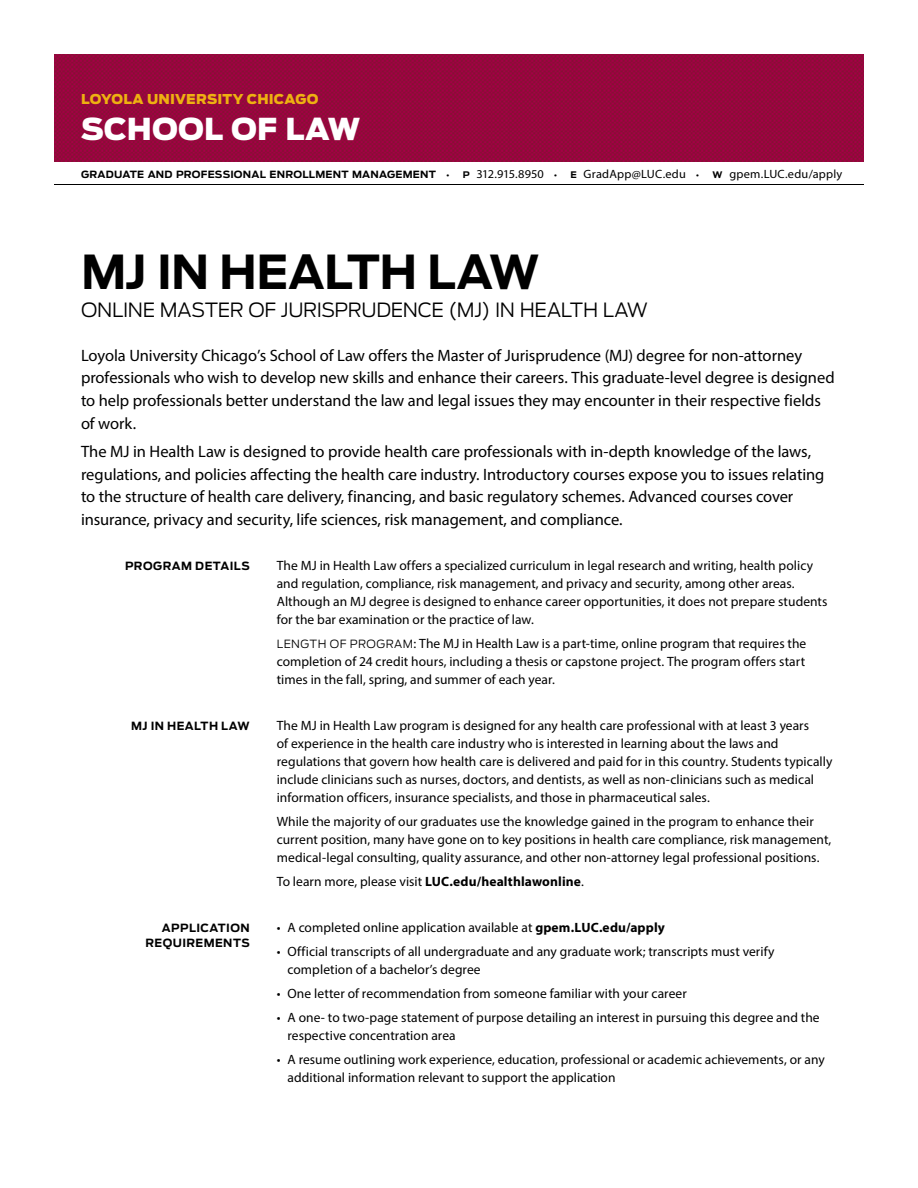
<style>
.page{position:relative;width:918px;height:1188px;background:#fff}
.page>*{position:absolute;margin:0;border:0;box-sizing:border-box;transform-origin:0 0}
.t1{font:700 46.5px "Antenna";letter-spacing:-.015em;color:#000}
.t2{font:900 30px "Antenna";letter-spacing:.005em;color:#fff}
.t3{font:300 19.5px "Antenna";letter-spacing:-.015em;color:#000}
.t4{font:16.5px/22.5px "Myriad Pro";letter-spacing:-.005em;color:#000}
.t5{font:13.5px/18px "Myriad Pro";letter-spacing:.005em;color:#000}
.t6{font:900 13.5px "Antenna";letter-spacing:.01em;color:#eeb111}
.t7{font:12px "Myriad Pro";letter-spacing:.015em;color:#000}
.t8{font:12px "Myriad Pro";letter-spacing:-.02em;color:#000}
.t9{font:700 11.25px/15px "Antenna";letter-spacing:.04em;color:#000;text-align:right}
.t10{font:700 9.9px "Antenna";letter-spacing:.02em;color:#000}
.s1{font-family:"Myriad Pro";font-weight:400}
.s2{font-family:"Antenna";font-weight:700;font-size:9px}
.s3{font-size:9.9px}
.s4{font-family:"Antenna";font-weight:300;font-size:11.25px}
.s5{font-weight:700}
</style>
<div class="page">
<img style="left:54px;top:54px;width:810px;height:108px">
<hr style="left:54px;top:184px;width:810px;height:1px;background:#000">
<p class="t6" style="left:81px;top:90px;width:239px">LOYOLA UNIVERSITY CHICAGO</p>
<h2 class="t2" style="left:81px;top:108px;width:281px">SCHOOL OF LAW</h2>
<p class="t10" style="left:81px;top:167px;width:370px">GRADUATE AND PROFESSIONAL ENROLLMENT MANAGEMENT <span class="s1">•</span></p>
<p class="t8" style="left:463px;top:166px;width:96px"><span class="s2">P</span> 312.915.8950 <span class="s3">•</span></p>
<p class="t7" style="left:571px;top:166px;width:130px"><span class="s2">E</span> GradApp@LUC.edu <span class="s3">•</span></p>
<p class="t7" style="left:713px;top:166px;width:131px"><span class="s2">W</span> gpem.LUC.edu/apply</p>
<h1 class="t1" style="left:81px;top:240px;width:460px">MJ IN HEALTH LAW</h1>
<h3 class="t3" style="left:81px;top:298px;width:569px">ONLINE MASTER OF JURISPRUDENCE (MJ) IN HEALTH LAW</h3>
<p class="t4" style="left:81px;top:344px;width:755px">Loyola University Chicago’s School of Law offers the Master of Jurisprudence (MJ) degree for non-attorney professionals who wish to develop new skills and enhance their careers. This graduate-level degree is designed to help professionals better understand the law and legal issues they may encounter in their respective fields of work.</p>
<p class="t4" style="left:81px;top:440px;width:745px">The MJ in Health Law is designed to provide health care professionals with in-depth knowledge of the laws, regulations, and policies affecting the health care industry. Introductory courses expose you to issues relating to the structure of health care delivery, financing, and basic regulatory schemes. Advanced courses cover insurance, privacy and security, life sciences, risk management, and compliance.</p>
<p class="t9" style="left:125px;top:559px;width:126px">PROGRAM DETAILS</p>
<p class="t5" style="left:277px;top:556px;width:552px">The MJ in Health Law offers a specialized curriculum in legal research and writing, health policy and regulation, compliance, risk management, and privacy and security, among other areas.<br>Although an MJ degree is designed to enhance career opportunities, it does not prepare students for the bar examination or the practice of law.</p>
<p class="t5" style="left:277px;top:634px;width:531px;text-align:justify"><span class="s4">LENGTH OF PROGRAM</span>: The MJ in Health Law is a part-time, online program that requires the completion of 24 credit hours, including a thesis or capstone project. The program offers start times in the fall, spring, and summer of each year.</p>
<p class="t9" style="left:131px;top:718px;width:120px">MJ IN HEALTH LAW</p>
<p class="t5" style="left:277px;top:716px;width:557px">The MJ in Health Law program is designed for any health care professional with at least 3 years<br>of experience in the health care industry who is interested in learning about the laws and regulations that govern how health care is delivered and paid for in this country. Students typically include clinicians such as nurses, doctors, and dentists, as well as non-clinicians such as medical information officers, insurance specialists, and those in pharmaceutical sales.</p>
<p class="t5" style="left:277px;top:812px;width:556px">While the majority of our graduates use the knowledge gained in the program to enhance their current position, many have gone on to key positions in health care compliance, risk management, medical-legal consulting, quality assurance, and other non-attorney legal professional positions.</p>
<p class="t5" style="left:277px;top:872px;width:309px">To learn more, please visit <span class="s5">LUC.edu/healthlawonline</span>.</p>
<p class="t9" style="left:146px;top:920px;width:106px">APPLICATION<br>REQUIREMENTS</p>
<p class="t5" style="left:277px;top:918px;width:390px">• A completed online application available at <span class="s5">gpem.LUC.edu/apply</span></p>
<p class="t5" style="left:288px;top:942px;width:488px;text-indent:-11px">• Official transcripts of all undergraduate and any graduate work; transcripts must verify completion of a bachelor’s degree</p>
<p class="t5" style="left:277px;top:984px;width:412px">• One letter of recommendation from someone familiar with your career</p>
<p class="t5" style="left:288px;top:1008px;width:534px;text-indent:-11px">• A one- to two-page statement of purpose detailing an interest in pursuing this degree and the respective concentration area</p>
<p class="t5" style="left:288px;top:1050px;width:539px;text-indent:-11px">• A resume outlining work experience, education, professional or academic achievements, or any additional information relevant to support the application</p>
</div>
